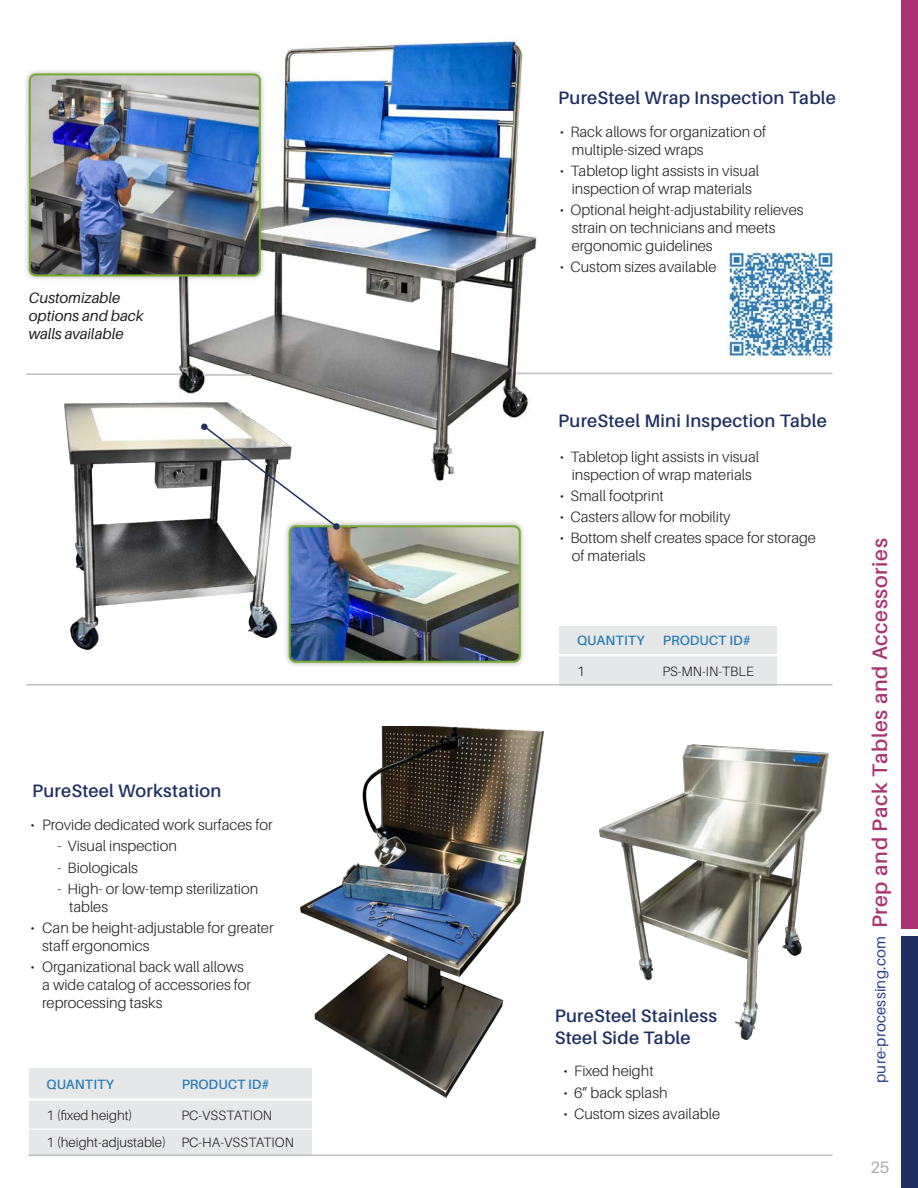
<style>
.page{position:relative;width:918px;height:1188px;background:#fff}
.page>*{position:absolute;margin:0;border:0;box-sizing:border-box;transform-origin:0 0}
.t1{font:600 21px "Aileron";letter-spacing:.03em;color:#ac3271}
.t2{font:600 18px/21.6px "Aileron";letter-spacing:.015em;color:#1e3062}
.t3{font:16.5px "Aileron";color:#a8a9ad}
.t4{font:300 15px/18px "Aileron";color:#231f20}
.t5{font:italic 15px/18px "Aileron";color:#231f20}
.t6{font:15px "Aileron";letter-spacing:.015em;color:#253f8e}
.t7{font:300 13.5px "Aileron";color:#231f20}
.t8{font:600 13.5px "Aileron";color:#2a7cb7}
</style>
<div class="page">
<div style="left:559px;top:626px;width:218px;height:59px;background:#e6e7e9"></div>
<hr style="left:558px;top:654px;width:229px;height:2px;background:#fff">
<img style="left:178px;top:41px;width:367px;height:440px">
<hr style="left:26px;top:684px;width:806px;height:1px;background:#bcbdc0">
<div style="left:29px;top:1069px;width:282px;height:87px;background:#e6e7e9"></div>
<hr style="left:29px;top:1098px;width:284px;height:3px;background:#fff">
<hr style="left:29px;top:1129px;width:285px;height:1px;background:#fff">
<img style="left:300px;top:727px;width:244px;height:370px">
<hr style="left:516px;top:373px;width:316px;height:1px;background:#bcbdc0">
<img style="left:599px;top:744px;width:230px;height:296px">
<hr style="left:28px;top:1155px;width:804px;height:1px;background:#bcbdc0">
<div style="left:902px;top:0;width:16px;height:928px;background:#ac3271"></div>
<div style="left:902px;top:936px;width:16px;height:252px;background:#1e3062"></div>
<img style="left:64px;top:380px;width:240px;height:270px">
<hr style="left:26px;top:373px;width:156px;height:2px;background:#bcbdc0">
<div style="left:23px;top:68px;width:244px;height:214px;background:#231f20;opacity:.35"></div>
<img style="left:30px;top:74px;width:230px;height:201px">
<div style="left:29px;top:73px;width:232px;height:203px;border:2px solid #77aa34;border-radius:6px"></div>
<hr style="left:205px;top:374px;width:46px;height:2px;background:#bcbdc0">
<div style="left:283px;top:520px;width:244px;height:148px;background:#231f20;opacity:.35"></div>
<img style="left:290px;top:526px;width:230px;height:136px">
<div style="left:289px;top:525px;width:232px;height:138px;border:2px solid #77aa34;border-radius:6px"></div>
<svg style="left:202px;top:424px;width:137px;height:105px"></svg>
<img style="left:727px;top:250px;width:109px;height:108px">
<p class="t5" style="left:29px;top:289px;width:116px">Customizable options and back walls available</p>
<p class="t2" style="left:32px;top:780px;width:191px">PureSteel Workstation</p>
<p class="t4" style="left:30px;top:816px;width:244px">• Provide dedicated work surfaces for</p>
<p class="t4" style="left:57px;top:837px;width:121px">- Visual inspection</p>
<p class="t4" style="left:57px;top:859px;width:82px">- Biologicals</p>
<p class="t4" style="left:69px;top:880px;width:191px;text-indent:-12px">- High- or low-temp sterilization tables</p>
<p class="t4" style="left:42px;top:919px;width:233px;text-indent:-12px">• Can be height-adjustable for greater staff ergonomics</p>
<p class="t4" style="left:42px;top:958px;width:210px;text-indent:-12px">• Organizational back wall allows a wide catalog of accessories for reprocessing tasks</p>
<p class="t8" style="left:46px;top:1077px;width:69px">QUANTITY</p>
<p class="t7" style="left:46px;top:1108px;width:88px">1 (fixed height)</p>
<p class="t7" style="left:46px;top:1135px;width:121px">1 (height-adjustable)</p>
<p class="t8" style="left:182px;top:1077px;width:90px">PRODUCT ID#</p>
<p class="t7" style="left:181px;top:1108px;width:92px">PC-VSSTATION</p>
<p class="t7" style="left:181px;top:1135px;width:114px">PC-HA-VSSTATION</p>
<p class="t2" style="left:558px;top:87px;width:279px">PureSteel Wrap Inspection Table</p>
<p class="t4" style="left:572px;top:123px;width:196px;text-indent:-12px">• Rack allows for organization of multiple-sized wraps</p>
<p class="t4" style="left:560px;top:162px;width:201px;text-align:center">• Tabletop light assists in visual inspection of wrap materials</p>
<p class="t4" style="left:572px;top:201px;width:233px;text-indent:-12px">• Optional height-adjustability relieves strain on technicians and meets ergonomic guidelines</p>
<p class="t4" style="left:560px;top:258px;width:158px">• Custom sizes available</p>
<p class="t2" style="left:558px;top:410px;width:270px">PureSteel Mini Inspection Table</p>
<p class="t4" style="left:560px;top:448px;width:201px;text-align:center">• Tabletop light assists in visual inspection of wrap materials</p>
<p class="t4" style="left:560px;top:487px;width:105px">• Small footprint</p>
<p class="t4" style="left:560px;top:508px;width:172px">• Casters allow for mobility</p>
<p class="t4" style="left:572px;top:529px;width:246px;text-indent:-12px">• Bottom shelf creates space for storage of materials</p>
<p class="t8" style="left:577px;top:633px;width:69px">QUANTITY</p>
<p class="t8" style="left:663px;top:633px;width:90px">PRODUCT ID#</p>
<p class="t7" style="left:577px;top:663px;width:9px">1</p>
<p class="t7" style="left:663px;top:663px;width:93px">PS-MN-IN-TBLE</p>
<p class="t2" style="left:555px;top:1005px;width:164px">PureSteel Stainless<br>Steel Side Table</p>
<p class="t4" style="left:564px;top:1062px;width:92px">• Fixed height</p>
<p class="t4" style="left:564px;top:1084px;width:106px">• 6” back splash</p>
<p class="t4" style="left:564px;top:1105px;width:158px">• Custom sizes available</p>
<p class="t1" style="left:868px;top:928px;width:391px;rotate:-90deg">Prep and Pack Tables and Accessories</p>
<p class="t6" style="left:872px;top:1083px;width:148px;rotate:-90deg">pure-processing.com</p>
<p class="t3" style="left:870px;top:1158px;width:21px">25</p>
</div>
